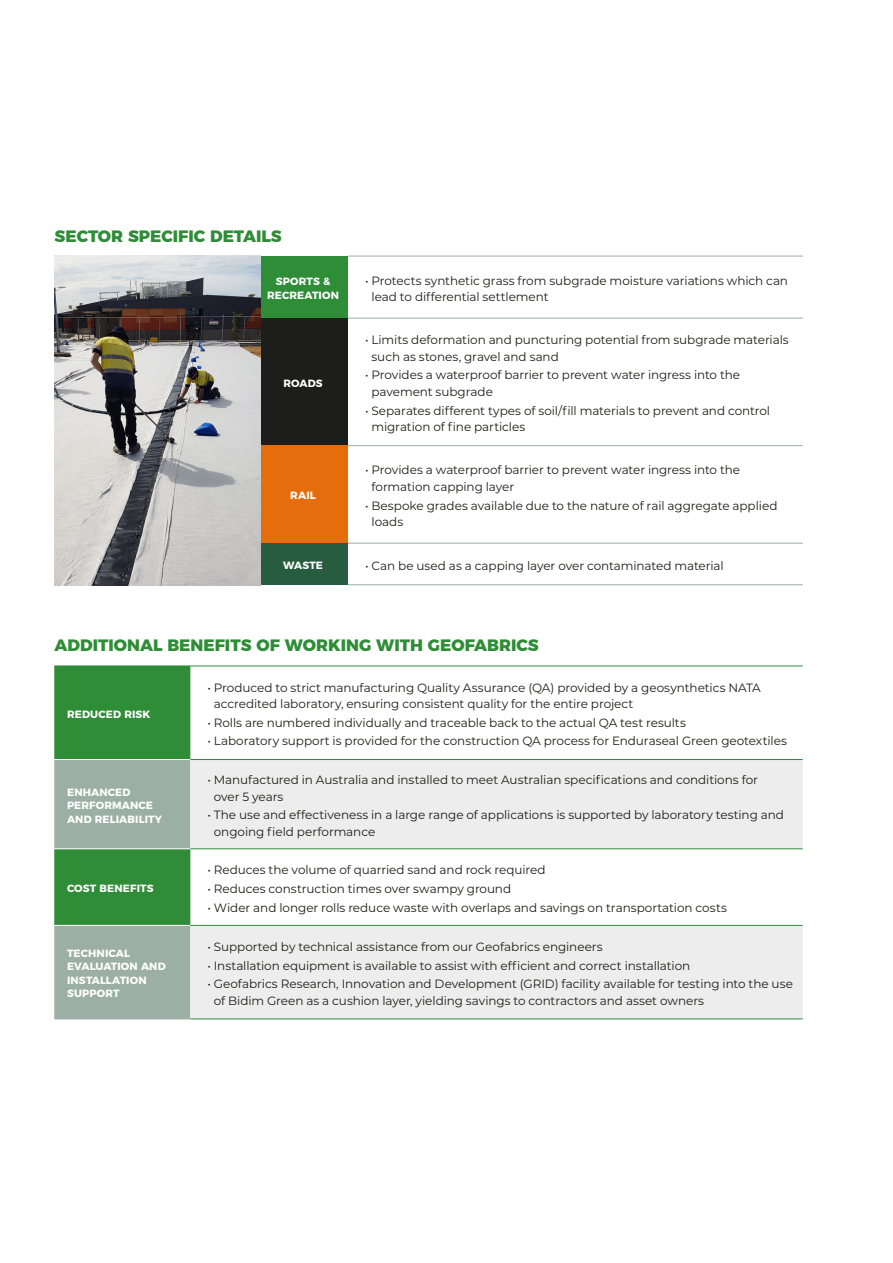
<style>
.page{position:relative;width:893px;height:1263px;background:#fff}
.page>*{position:absolute;margin:0;border:0;box-sizing:border-box;transform-origin:0 0}
.Table_Heading{font:800 16.5px "Montserrat";color:#2f8c37}
.Table_Bullet_Points{font:12px/16.5px "Montserrat";letter-spacing:-.005em;color:#1d1d1b}
.Table_Subhead___left{font:700 10.5px/13.5px "Montserrat";letter-spacing:.015em;color:#fff}
.Table_Subhead___cent{font:700 10.5px/13.5px "Montserrat";letter-spacing:.01em;color:#fff;text-align:center}
</style>
<div class="page">
<div style="left:258px;top:256px;width:90px;height:62px;background:#2f8c37"></div>
<div style="left:258px;top:318px;width:90px;height:128px;background:#1d1d1b"></div>
<div style="left:258px;top:446px;width:90px;height:97px;background:#e66d0c"></div>
<div style="left:258px;top:543px;width:90px;height:42px;background:#275c3f"></div>
<hr style="left:348px;top:256px;width:455px;height:1px;background:#9bafa4">
<hr style="left:348px;top:318px;width:455px;height:1px;background:#9bafa4">
<hr style="left:348px;top:445px;width:455px;height:1px;background:#9bafa4">
<hr style="left:348px;top:543px;width:455px;height:1px;background:#9bafa4">
<hr style="left:348px;top:584px;width:455px;height:1px;background:#9bafa4">
<img style="left:54px;top:256px;width:207px;height:329px">
<svg style="left:54px;top:667px;width:136px;height:351px;background:#679e6f"></svg>
<svg style="left:190px;top:760px;width:613px;height:258px;fill:#ededed"></svg>
<hr style="left:54px;top:759px;width:136px;height:1px;background:#fff">
<hr style="left:54px;top:848px;width:136px;height:1px;background:#fff">
<hr style="left:54px;top:925px;width:136px;height:1px;background:#fff">
<hr style="left:190px;top:666px;width:613px;height:1px;background:#2f8c37">
<hr style="left:190px;top:759px;width:613px;height:1px;background:#2f8c37">
<hr style="left:190px;top:848px;width:613px;height:1px;background:#2f8c37">
<hr style="left:190px;top:925px;width:613px;height:1px;background:#2f8c37">
<hr style="left:190px;top:1018px;width:613px;height:1px;background:#2f8c37">
<hr style="left:54px;top:1018px;width:136px;height:1px;background:#9bafa4">
<hr style="left:54px;top:666px;width:136px;height:1px;background:#2f8c37">
<p class="Table_Heading" style="left:55px;top:222px;width:229px">SECTOR SPECIFIC DETAILS</p>
<p class="Table_Subhead___cent" style="left:267px;top:274px;width:73px">SPORTS &amp;<br>RECREATION</p>
<p class="Table_Bullet_Points" style="left:371px;top:272px;width:418px;text-indent:-6px">• Protects synthetic grass from subgrade moisture variations which can lead to differential settlement</p>
<p class="Table_Subhead___cent" style="left:283px;top:376px;width:41px">ROADS</p>
<p class="Table_Subhead___cent" style="left:290px;top:488px;width:27px">RAIL</p>
<p class="Table_Bullet_Points" style="left:371px;top:331px;width:419px;text-indent:-6px">• Limits deformation and puncturing potential from subgrade materials such as stones, gravel and sand</p>
<p class="Table_Bullet_Points" style="left:371px;top:366px;width:370px;text-indent:-6px">• Provides a waterproof barrier to prevent water ingress into the pavement subgrade</p>
<p class="Table_Bullet_Points" style="left:371px;top:402px;width:400px;text-indent:-6px">• Separates different types of soil/fill materials to prevent and control migration of fine particles</p>
<p class="Table_Bullet_Points" style="left:371px;top:461px;width:370px;text-indent:-6px">• Provides a waterproof barrier to prevent water ingress into the formation capping layer</p>
<p class="Table_Bullet_Points" style="left:371px;top:497px;width:407px;text-indent:-6px">• Bespoke grades available due to the nature of rail aggregate applied loads</p>
<p class="Table_Subhead___cent" style="left:283px;top:558px;width:41px">WASTE</p>
<p class="Table_Bullet_Points" style="left:365px;top:557px;width:360px">• Can be used as a capping layer over contaminated material</p>
<p class="Table_Heading" style="left:55px;top:631px;width:485px">ADDITIONAL BENEFITS OF WORKING WITH GEOFABRICS</p>
<p class="Table_Subhead___left" style="left:67px;top:706px;width:85px">REDUCED RISK</p>
<p class="Table_Subhead___left" style="left:67px;top:784px;width:97px">ENHANCED<br>PERFORMANCE<br>AND RELIABILITY</p>
<p class="Table_Subhead___left" style="left:67px;top:881px;width:88px">COST BENEFITS</p>
<p class="Table_Subhead___left" style="left:67px;top:946px;width:100px">TECHNICAL<br>EVALUATION AND<br>INSTALLATION<br>SUPPORT</p>
<p class="Table_Bullet_Points" style="left:214px;top:679px;width:549px;text-indent:-6px">• Produced to strict manufacturing Quality Assurance (QA) provided by a geosynthetics NATA accredited laboratory, ensuring consistent quality for the entire project</p>
<p class="Table_Bullet_Points" style="left:207px;top:714px;width:480px">• Rolls are numbered individually and traceable back to the actual QA test results</p>
<p class="Table_Bullet_Points" style="left:207px;top:732px;width:581px">• Laboratory support is provided for the construction QA process for Enduraseal Green geotextiles</p>
<p class="Table_Bullet_Points" style="left:214px;top:771px;width:546px;text-indent:-6px">• Manufactured in Australia and installed to meet Australian specifications and conditions for over 5 years</p>
<p class="Table_Bullet_Points" style="left:214px;top:806px;width:572px;text-indent:-6px">• The use and effectiveness in a large range of applications is supported by laboratory testing and ongoing field performance</p>
<p class="Table_Bullet_Points" style="left:207px;top:861px;width:340px">• Reduces the volume of quarried sand and rock required</p>
<p class="Table_Bullet_Points" style="left:207px;top:880px;width:305px">• Reduces construction times over swampy ground</p>
<p class="Table_Bullet_Points" style="left:207px;top:898px;width:521px">• Wider and longer rolls reduce waste with overlaps and savings on transportation costs</p>
<p class="Table_Bullet_Points" style="left:207px;top:938px;width:397px">• Supported by technical assistance from our Geofabrics engineers</p>
<p class="Table_Bullet_Points" style="left:207px;top:957px;width:484px">• Installation equipment is available to assist with efficient and correct installation</p>
<p class="Table_Bullet_Points" style="left:214px;top:975px;width:581px;text-indent:-6px">• Geofabrics Research, Innovation and Development (GRID) facility available for testing into the use of Bidim Green as a cushion layer, yielding savings to contractors and asset owners</p>
</div>
